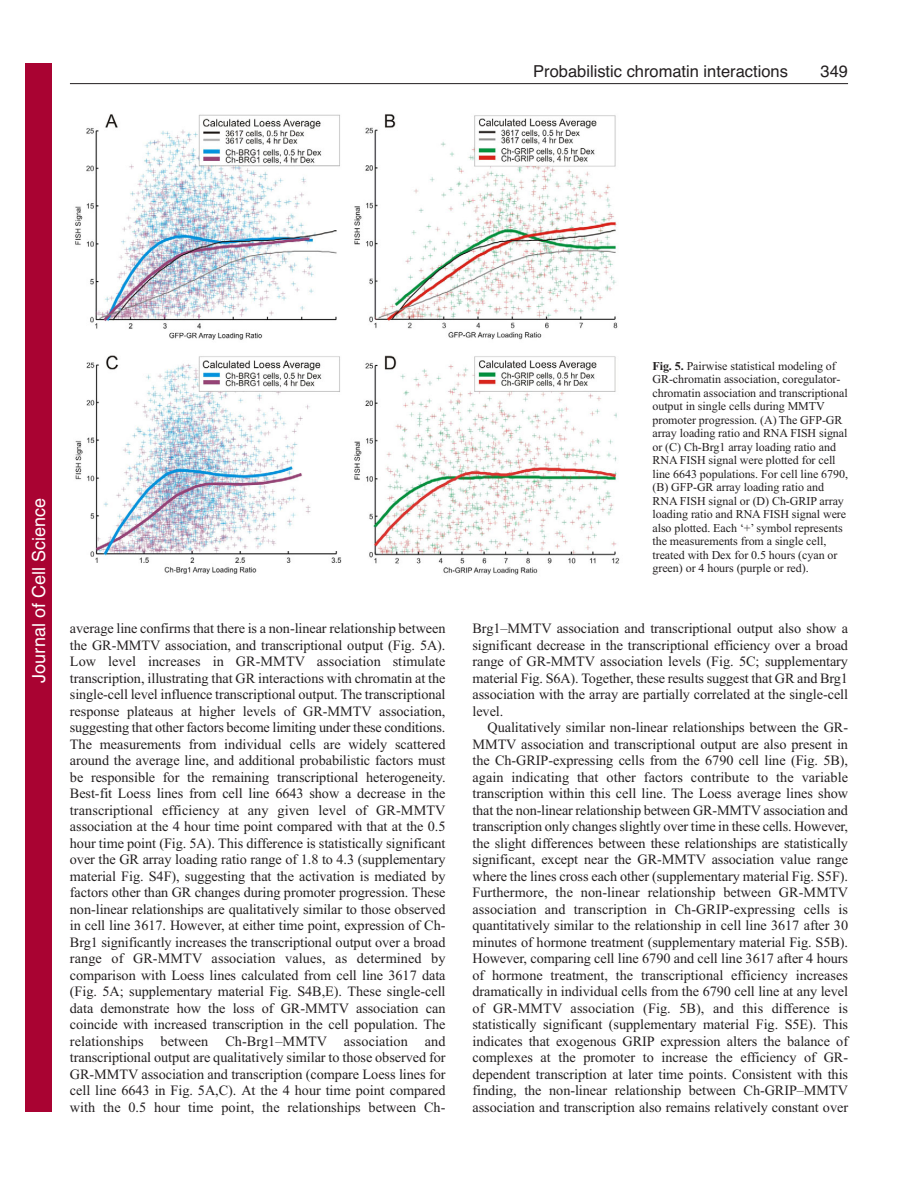
<style>
.page{position:relative;width:918px;height:1188px;background:#fff}
.page>*{position:absolute;margin:0;border:0;box-sizing:border-box;transform-origin:0 0}
.t1{font:18px "Helvetica";color:#fff}
.t2{font:16.5px "Helvetica";color:#231f20}
.t3{font:14.25px/16.5px "Times New Roman";letter-spacing:-.005em;color:#231f20;text-align:justify}
.t4{font:12px/13.5px "Times New Roman";letter-spacing:-.005em;color:#231f20}
.s1{font-weight:700}
</style>
<div class="page">
<hr style="left:70px;top:83px;width:778px;height:1px;background:#231f20">
<img style="left:75px;top:114px;width:545px;height:461px">
<div style="left:26px;top:64px;width:26px;height:1048px;background:#a90332"></div>
<p class="t2" style="left:533px;top:65px;width:256px">Probabilistic chromatin interactions</p>
<p class="t2" style="left:821px;top:65px;width:29px">349</p>
<p class="t1" style="left:28px;top:683px;width:186px;rotate:-90deg">Journal of Cell Science</p>
<p class="t4" style="left:652px;top:360px;width:197px"><span class="s1">Fig. 5.</span> Pairwise statistical modeling of GR-chromatin association, coregulator&shy;chromatin association and transcriptional output in single cells during MMTV promoter progression. (A) The GFP-GR array loading ratio and RNA FISH signal or (C) Ch-Brg1 array loading ratio and RNA FISH signal were plotted for cell line 6643 populations. For cell line 6790, (B) GFP-GR array loading ratio and RNA FISH signal or (D) Ch-GRIP array loading ratio and RNA FISH signal were also plotted. Each ‘+’ symbol represents the measurements from a single cell, treated with Dex for 0.5 hours (cyan or green) or 4 hours (purple or red).</p>
<p class="t3" style="left:70px;top:621px;width:377px">average line confirms that there is a non-linear relationship between the GR-MMTV association, and transcriptional output (Fig. 5A).<br>Low level increases in GR-MMTV association stimulate transcription, illustrating that GR interactions with chromatin at the single-cell level influence transcriptional output. The transcriptional response plateaus at higher levels of GR-MMTV association, suggesting that other factors become limiting under these conditions.<br>The measurements from individual cells are widely scattered around the average line, and additional probabilistic factors must be responsible for the remaining transcriptional heterogeneity.<br>Best-fit Loess lines from cell line 6643 show a decrease in the transcriptional efficiency at any given level of GR-MMTV association at the 4 hour time point compared with that at the 0.5 hour time point (Fig. 5A). This difference is statistically significant over the GR array loading ratio range of 1.8 to 4.3 (supplementary material Fig. S4F), suggesting that the activation is mediated by factors other than GR changes during promoter progression. These non-linear relationships are qualitatively similar to those observed in cell line 3617. However, at either time point, expression of Ch-Brg1 significantly increases the transcriptional output over a broad range of GR-MMTV association values, as determined by comparison with Loess lines calculated from cell line 3617 data (Fig. 5A; supplementary material Fig. S4B,E). These single-cell data demonstrate how the loss of GR-MMTV association can coincide with increased transcription in the cell population. The relationships between Ch-Brg1–MMTV association and transcriptional output are qualitatively similar to those observed for GR-MMTV association and transcription (compare Loess lines for cell line 6643 in Fig. 5A,C). At the 4 hour time point compared with the 0.5 hour time point, the relationships between Ch-</p>
<p class="t3" style="left:472px;top:621px;width:377px">Brg1–MMTV association and transcriptional output also show a significant decrease in the transcriptional efficiency over a broad range of GR-MMTV association levels (Fig. 5C; supplementary material Fig. S6A). Together, these results suggest that GR and Brg1 association with the array are partially correlated at the single-cell level.</p>
<p class="t3" style="left:472px;top:720px;width:377px;text-indent:15px">Qualitatively similar non-linear relationships between the GR-MMTV association and transcriptional output are also present in the Ch-GRIP-expressing cells from the 6790 cell line (Fig. 5B), again indicating that other factors contribute to the variable transcription within this cell line. The Loess average lines show that the non-linear relationship between GR-MMTV association and transcription only changes slightly over time in these cells. However, the slight differences between these relationships are statistically significant, except near the GR-MMTV association value range where the lines cross each other (supplementary material Fig. S5F).<br>Furthermore, the non-linear relationship between GR-MMTV association and transcription in Ch-GRIP-expressing cells is quantitatively similar to the relationship in cell line 3617 after 30 minutes of hormone treatment (supplementary material Fig. S5B).<br>However, comparing cell line 6790 and cell line 3617 after 4 hours of hormone treatment, the transcriptional efficiency increases dramatically in individual cells from the 6790 cell line at any level of GR-MMTV association (Fig. 5B), and this difference is statistically significant (supplementary material Fig. S5E). This indicates that exogenous GRIP expression alters the balance of complexes at the promoter to increase the efficiency of GR&shy;dependent transcription at later time points. Consistent with this finding, the non-linear relationship between Ch-GRIP–MMTV association and transcription also remains relatively constant over</p>
</div>
